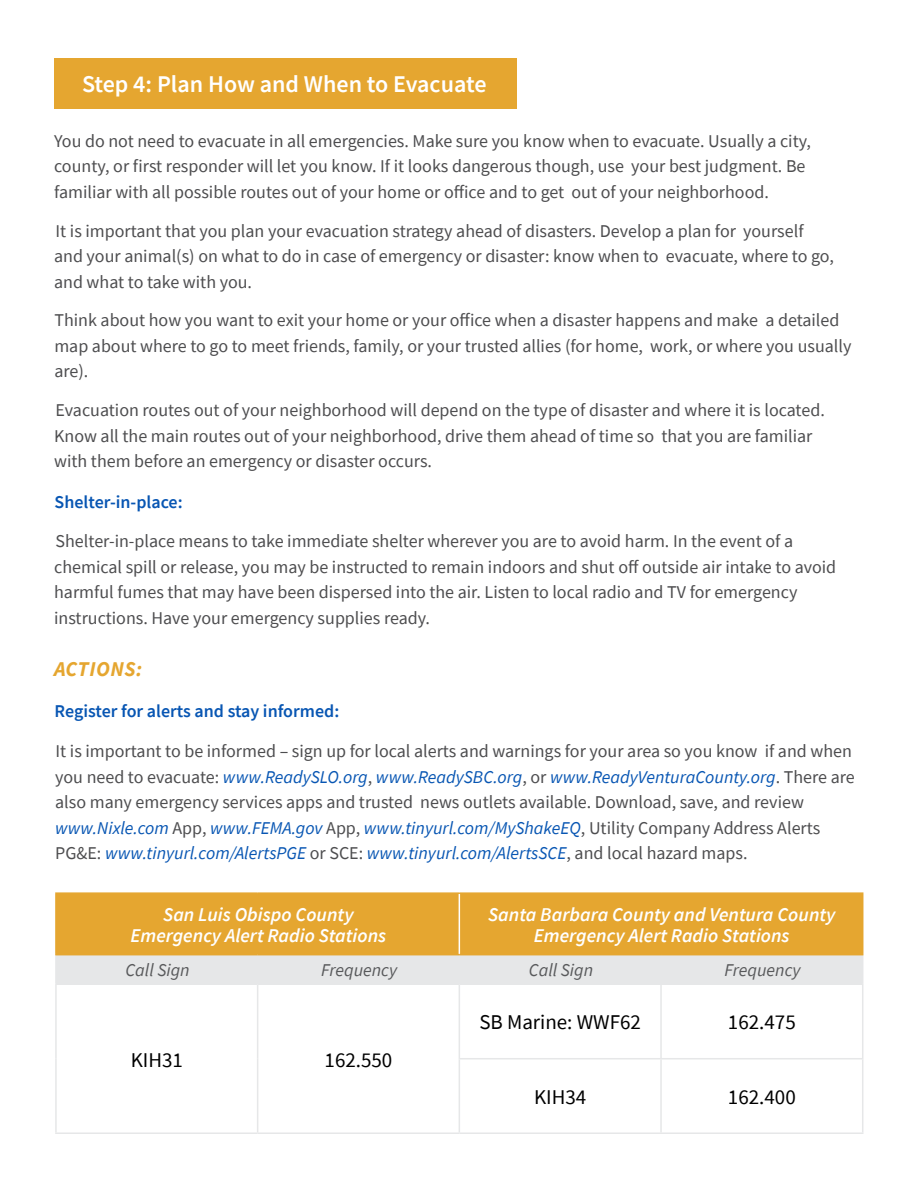
<style>
.page{position:relative;width:918px;height:1188px;background:#fff}
.page>*{position:absolute;margin:0;border:0;box-sizing:border-box;transform-origin:0 0}
.t1{font:600 24px "Source Sans Pro";color:#fff}
.t2{font:21px "Source Sans Pro";color:#000}
.t3{font:italic 700 21px "Source Sans Pro";letter-spacing:.025em;color:#e5a630}
.t4{font:italic 600 19.5px/21px "Source Sans Pro";color:#fff;text-align:center}
.t5{font:18px/25.5px "Source Sans Pro";color:#4d4d4f}
.t6{font:600 18px "Source Sans Pro";color:#0856b3}
.t7{font:italic 18px "Source Sans Pro";color:#58595b}
.s1{font-style:italic;color:#0856b3}
</style>
<div class="page">
<div style="left:55px;top:58px;width:462px;height:50px;background:#e5a630"></div>
<div style="left:57px;top:894px;width:805px;height:60px;background:#e5a630"></div>
<hr style="left:459px;top:894px;width:1px;height:60px;background:#fff">
<hr style="left:55px;top:985px;width:2px;height:74px;background:#e6e7e8">
<hr style="left:257px;top:985px;width:1px;height:74px;background:#e6e7e8">
<hr style="left:55px;top:1059px;width:2px;height:73px;background:#e6e7e8">
<hr style="left:257px;top:1059px;width:1px;height:73px;background:#e6e7e8">
<hr style="left:55px;top:1132px;width:203px;height:2px;background:#e6e7e8">
<hr style="left:258px;top:1132px;width:201px;height:2px;background:#e6e7e8">
<hr style="left:459px;top:985px;width:1px;height:73px;background:#e6e7e8">
<hr style="left:660px;top:985px;width:2px;height:73px;background:#e6e7e8">
<hr style="left:862px;top:985px;width:1px;height:73px;background:#e6e7e8">
<hr style="left:459px;top:1058px;width:202px;height:1px;background:#e6e7e8">
<hr style="left:459px;top:1059px;width:1px;height:73px;background:#e6e7e8">
<hr style="left:661px;top:1058px;width:202px;height:1px;background:#e6e7e8">
<hr style="left:660px;top:1059px;width:2px;height:73px;background:#e6e7e8">
<hr style="left:862px;top:1059px;width:1px;height:73px;background:#e6e7e8">
<hr style="left:459px;top:1132px;width:202px;height:2px;background:#e6e7e8">
<hr style="left:661px;top:1132px;width:202px;height:2px;background:#e6e7e8">
<hr style="left:55px;top:955px;width:2px;height:28px;background:#e6e7e8">
<div style="left:56px;top:955px;width:807px;height:28px;background:#e6e7e8"></div>
<hr style="left:55px;top:983px;width:203px;height:2px;background:#e6e7e8">
<hr style="left:258px;top:983px;width:201px;height:2px;background:#e6e7e8">
<hr style="left:459px;top:983px;width:202px;height:2px;background:#e6e7e8">
<hr style="left:661px;top:983px;width:202px;height:2px;background:#e6e7e8">
<hr style="left:55px;top:892px;width:203px;height:2px;background:#e5a630">
<hr style="left:55px;top:894px;width:2px;height:60px;background:#e5a630">
<hr style="left:258px;top:892px;width:201px;height:2px;background:#e5a630">
<hr style="left:459px;top:892px;width:202px;height:2px;background:#e5a630">
<hr style="left:661px;top:892px;width:202px;height:2px;background:#e5a630">
<hr style="left:862px;top:894px;width:1px;height:60px;background:#e5a630">
<hr style="left:55px;top:954px;width:203px;height:1px;background:#e5a630">
<hr style="left:258px;top:954px;width:201px;height:1px;background:#e5a630">
<hr style="left:459px;top:954px;width:202px;height:1px;background:#e5a630">
<hr style="left:661px;top:954px;width:202px;height:1px;background:#e5a630">
<h2 class="t1" style="left:82px;top:68px;width:406px">Step 4: Plan How and When to Evacuate</h2>
<p class="t5" style="left:54px;top:128px;width:758px">You do not need to evacuate in all emergencies. Make sure you know when to evacuate. Usually a city, county, or first responder will let you know. If it looks dangerous though, use your best judgment. Be familiar with all possible routes out of your home or office and to get out of your neighborhood.</p>
<p class="t5" style="left:54px;top:218px;width:781px">It is important that you plan your evacuation strategy ahead of disasters. Develop a plan for yourself and your animal(s) on what to do in case of emergency or disaster: know when to evacuate, where to go, and what to take with you.</p>
<p class="t5" style="left:54px;top:308px;width:799px">Think about how you want to exit your home or your office when a disaster happens and make a detailed map about where to go to meet friends, family, or your trusted allies (for home, work, or where you usually are).</p>
<p class="t5" style="left:54px;top:398px;width:772px">Evacuation routes out of your neighborhood will depend on the type of disaster and where it is located.<br>Know all the main routes out of your neighborhood, drive them ahead of time so that you are familiar with them before an emergency or disaster occurs.</p>
<h3 class="t6" style="left:55px;top:490px;width:130px">Shelter-in-place:</h3>
<p class="t5" style="left:54px;top:528px;width:784px">Shelter-in-place means to take immediate shelter wherever you are to avoid harm. In the event of a chemical spill or release, you may be instructed to remain indoors and shut off outside air intake to avoid harmful fumes that may have been dispersed into the air. Listen to local radio and TV for emergency instructions. Have your emergency supplies ready.</p>
<h3 class="t3" style="left:54px;top:655px;width:90px">ACTIONS:</h3>
<h3 class="t6" style="left:55px;top:699px;width:286px">Register for alerts and stay informed:</h3>
<p class="t5" style="left:55px;top:739px;width:801px">It is important to be informed – sign up for local alerts and warnings for your area so you know if and when you need to evacuate: <span class="s1">www.ReadySLO.org</span>, <span class="s1">www.ReadySBC.org</span>, or <span class="s1">www.ReadyVenturaCounty.org</span>. There are also many emergency services apps and trusted news outlets available. Download, save, and review <span class="s1">www.Nixle.com</span> App, <span class="s1">www.FEMA.gov</span> App, <span class="s1">www.tinyurl.com/MyShakeEQ</span>, Utility Company Address Alerts PG&amp;E: <span class="s1">www.tinyurl.com/AlertsPGE</span> or SCE: <span class="s1">www.tinyurl.com/AlertsSCE</span>, and local hazard maps.</p>
<h4 class="t4" style="left:131px;top:903px;width:257px">San Luis Obispo County<br>Emergency Alert Radio Stations</h4>
<h4 class="t4" style="left:488px;top:903px;width:349px">Santa Barbara County and Ventura County<br>Emergency Alert Radio Stations</h4>
<p class="t7" style="left:125px;top:959px;width:66px">Call Sign</p>
<p class="t7" style="left:321px;top:959px;width:78px">Frequency</p>
<p class="t7" style="left:529px;top:959px;width:66px">Call Sign</p>
<p class="t7" style="left:725px;top:959px;width:78px">Frequency</p>
<p class="t2" style="left:131px;top:1046px;width:54px">KIH31</p>
<p class="t2" style="left:325px;top:1046px;width:69px">162.550</p>
<p class="t2" style="left:479px;top:1009px;width:163px">SB Marine: WWF62</p>
<p class="t2" style="left:728px;top:1009px;width:69px">162.475</p>
<p class="t2" style="left:534px;top:1084px;width:54px">KIH34</p>
<p class="t2" style="left:728px;top:1084px;width:69px">162.400</p>
</div>
